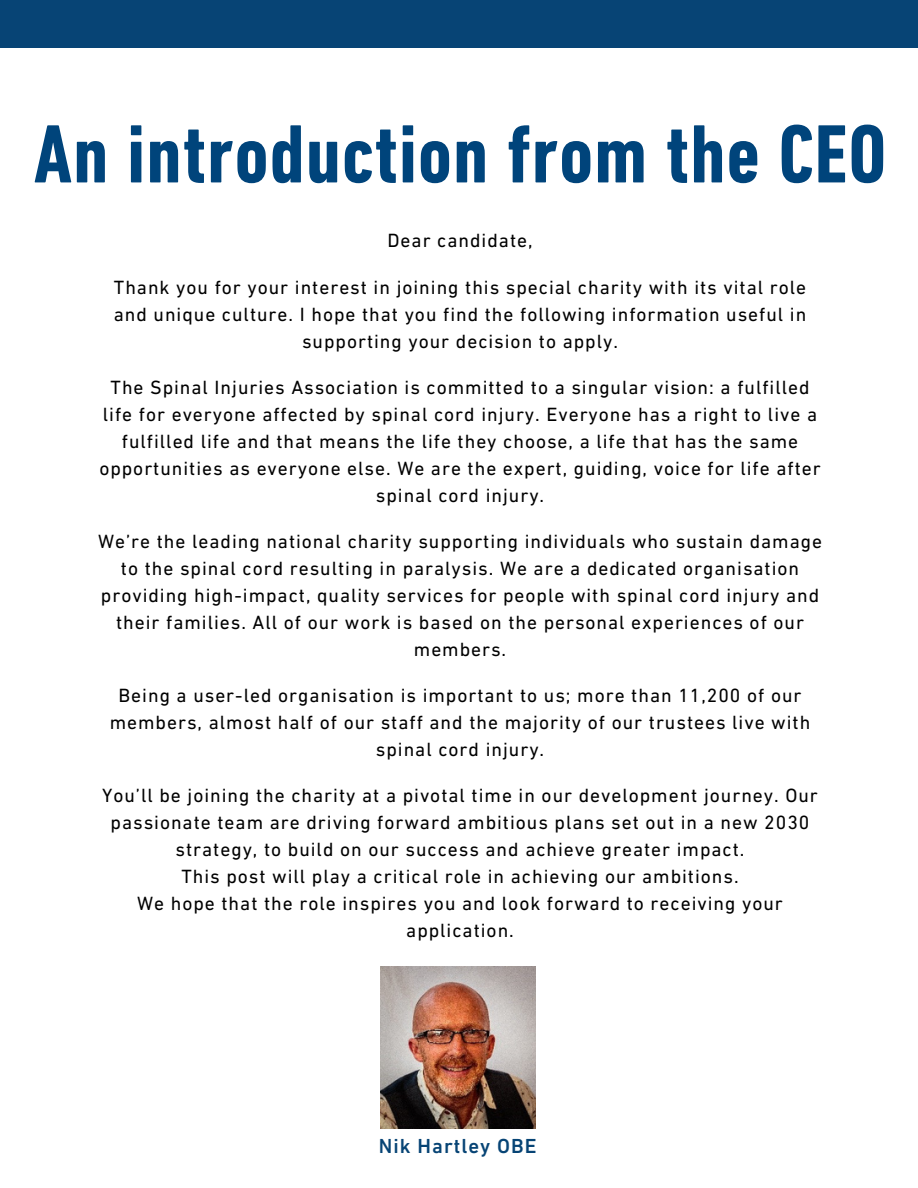
<style>
.page{position:relative;width:918px;height:1188px;background:#fff}
.page>*{position:absolute;margin:0;border:0;box-sizing:border-box;transform-origin:0 0}
.t1{font:700 condensed 84px "DIN Next LT Pro";letter-spacing:.015em;color:#00447b}
.t2{font:500 20.7px "DIN Next LT Pro";letter-spacing:.05em;color:#074475}
.t3{font:19.5px/27px "DIN Next LT Pro";letter-spacing:.05em;color:#000;text-align:center}
</style>
<div class="page">
<img style="left:381px;top:967px;width:155px;height:162px">
<div style="left:0;top:0;width:918px;height:48px;background:#074475"></div>
<h2 class="t1" style="left:34px;top:119px;width:854px">An introduction from the CEO</h2>
<h1 class="t3" style="left:388px;top:229px;width:147px">Dear candidate,</h1>
<p class="t3" style="left:114px;top:275px;width:694px">Thank you for your interest in joining this special charity with its vital role and unique culture. I hope that you find the following information useful in supporting your decision to apply.</p>
<p class="t3" style="left:99px;top:375px;width:723px">The Spinal Injuries Association is committed to a singular vision: a fulfilled life for everyone affected by spinal cord injury. Everyone has a right to live a fulfilled life and that means the life they choose, a life that has the same opportunities as everyone else. We are the expert, guiding, voice for life after spinal cord injury.</p>
<p class="t3" style="left:98px;top:529px;width:725px">We’re the leading national charity supporting individuals who sustain damage to the spinal cord resulting in paralysis. We are a dedicated organisation providing high-impact, quality services for people with spinal cord injury and their families. All of our work is based on the personal experiences of our members.</p>
<p class="t3" style="left:110px;top:684px;width:702px">Being a user-led organisation is important to us; more than 11,200 of our members, almost half of our staff and the majority of our trustees live with spinal cord injury.</p>
<p class="t3" style="left:102px;top:784px;width:717px">You’ll be joining the charity at a pivotal time in our development journey. Our passionate team are driving forward ambitious plans set out in a new 2030 strategy, to build on our success and achieve greater impact.</p>
<p class="t3" style="left:181px;top:865px;width:559px">This post will play a critical role in achieving our ambitions.</p>
<p class="t3" style="left:137px;top:892px;width:647px">We hope that the role inspires you and look forward to receiving your application.</p>
<p class="t2" style="left:379px;top:1137px;width:159px">Nik Hartley OBE</p>
</div>
